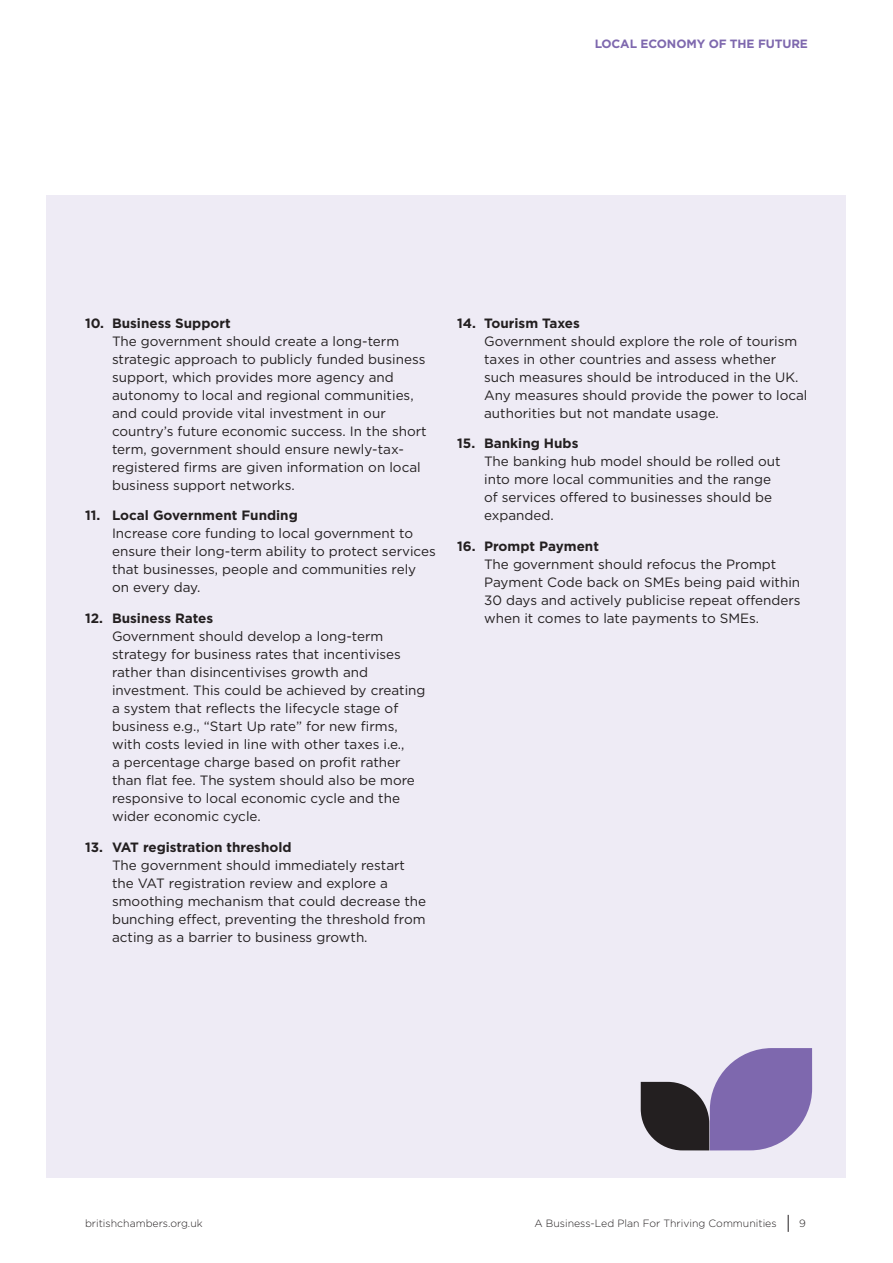
<style>
.page{position:relative;width:893px;height:1263px;background:#fff}
.page>*{position:absolute;margin:0;border:0;box-sizing:border-box;transform-origin:0 0}
.t1{font:13.5px/18px "Gotham";color:#231f20}
.t2{font:700 12px "Gotham";letter-spacing:-.01em;color:#7e68ae}
.t3{font:300 10.5px "Gotham";color:#231f20}
.s1{font-weight:700}
</style>
<div class="page">
<svg style="left:788px;top:1215px;width:1px;height:17px"></svg>
<div style="left:47px;top:195px;width:799px;height:983px;background:#eeebf5"></div>
<svg style="left:641px;top:1048px;width:171px;height:102px"></svg>
<p class="t2" style="left:595px;top:36px;width:215px">LOCAL ECONOMY OF THE FUTURE</p>
<p class="t1" style="left:112px;top:314px;width:316px;text-indent:-27px"><span class="s1">10. Business Support<br></span>The government should create a long-term strategic approach to publicly funded business support, which provides more agency and autonomy to local and regional communities, and could provide vital investment in our country’s future economic success. In the short term, government should ensure newly-tax&shy;registered firms are given information on local business support networks.</p>
<p class="t1" style="left:112px;top:506px;width:325px;text-indent:-27px"><span class="s1">11. Local Government Funding<br></span>Increase core funding to local government to ensure their long-term ability to protect services that businesses, people and communities rely on every day.</p>
<p class="t1" style="left:112px;top:609px;width:315px;text-indent:-27px"><span class="s1">12. Business Rates<br></span>Government should develop a long-term strategy for business rates that incentivises rather than disincentivises growth and investment. This could be achieved by creating a system that reflects the lifecycle stage of business e.g., “Start Up rate” for new firms, with costs levied in line with other taxes i.e.,<br>a percentage charge based on profit rather than flat fee. The system should also be more responsive to local economic cycle and the wider economic cycle.</p>
<p class="t1" style="left:112px;top:838px;width:316px;text-indent:-27px"><span class="s1">13. VAT registration threshold<br></span>The government should immediately restart the VAT registration review and explore a smoothing mechanism that could decrease the bunching effect, preventing the threshold from acting as a barrier to business growth.</p>
<p class="t1" style="left:484px;top:314px;width:325px;text-indent:-27px"><span class="s1">14. Tourism Taxes<br></span>Government should explore the role of tourism taxes in other countries and assess whether such measures should be introduced in the UK.<br>Any measures should provide the power to local authorities but not mandate usage.</p>
<p class="t1" style="left:484px;top:434px;width:298px;text-indent:-27px"><span class="s1">15. Banking Hubs<br></span>The banking hub model should be rolled out into more local communities and the range of services offered to businesses should be expanded.</p>
<p class="t1" style="left:484px;top:537px;width:318px;text-indent:-27px"><span class="s1">16. Prompt Payment<br></span>The government should refocus the Prompt Payment Code back on SMEs being paid within 30 days and actively publicise repeat offenders when it comes to late payments to SMEs.</p>
<p class="t3" style="left:85px;top:1216px;width:119px">britishchambers.org.uk</p>
<p class="t3" style="left:534px;top:1216px;width:244px">A Business-Led Plan For Thriving Communities</p>
<p class="t3" style="left:799px;top:1216px;width:8px">9</p>
</div>
